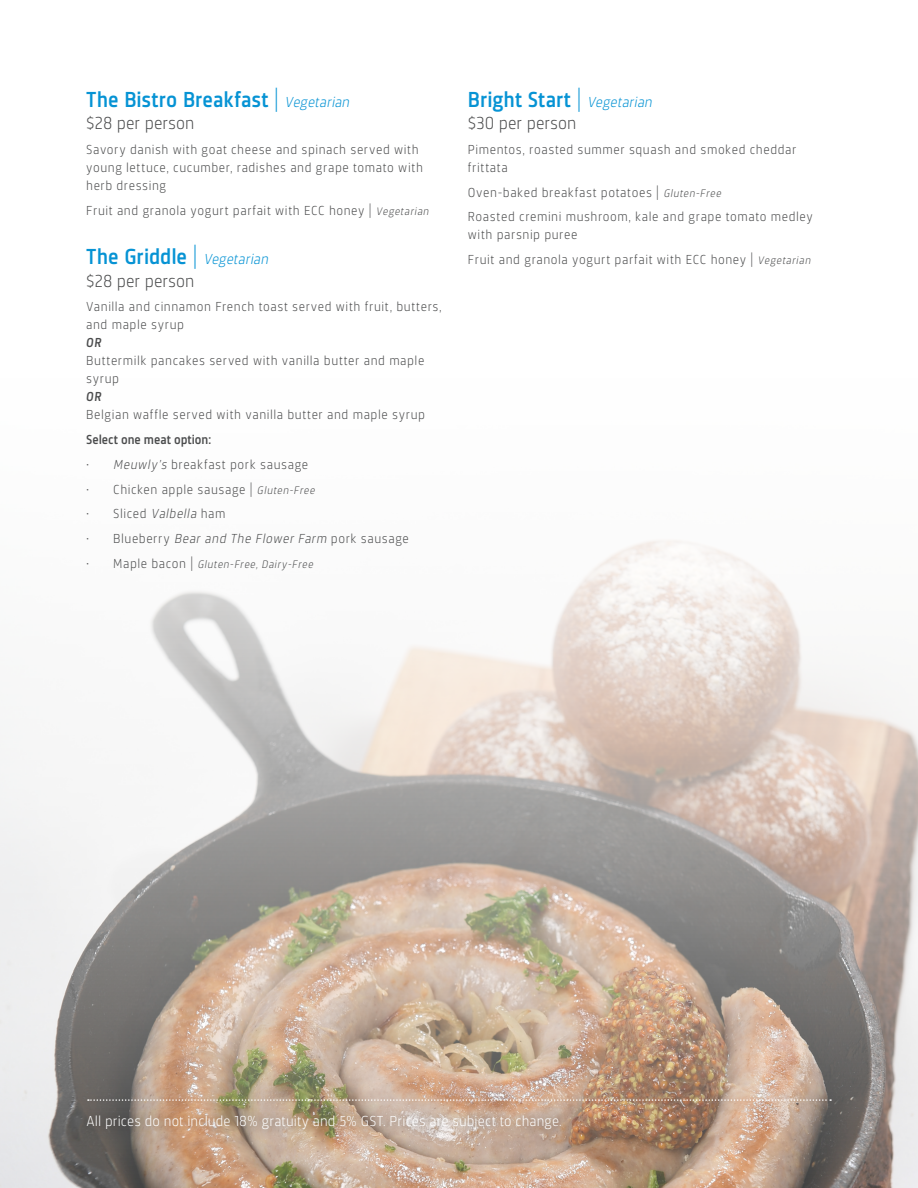
<style>
.page{position:relative;width:918px;height:1188px;background:#fff}
.page>*{position:absolute;margin:0;border:0;box-sizing:border-box;transform-origin:0 0}
.Body{font:500 22.5px "Sinews Sans Pro";color:#0693d4}
.Body-2{font:300 18px "Sinews Sans Pro";color:#4b4c4d}
.t1{font:300 15px "Sinews Sans Pro";letter-spacing:.005em;color:#fff}
.Body-3{font:300 13.5px/18px "Sinews Sans Pro";letter-spacing:.04em;color:#4b4c4d}
.Body-4{font:500 13.5px "Sinews Sans Pro";letter-spacing:-.005em;color:#4b4c4d}
.t2{font:italic 300 11.25px "Sinews Sans Pro";color:#4b4c4d}
.s1{font-weight:300}
.s2{font-weight:300;font-style:italic;font-size:15px}
.s3{font-style:italic;font-size:11.25px}
.s4{font-weight:500;font-style:italic}
.s5{font-style:italic}
.s6{font-style:normal;font-size:13.5px}
</style>
<div class="page">
<img style="left:0;top:540px;width:918px;height:648px">
<div style="left:77px;top:1087px;width:764px;height:26px;background:#231f20;opacity:.75"></div>
<svg style="left:88px;top:1099px;width:743px;height:2px"></svg>
<div style="left:75px;top:1103px;width:496px;height:38px;background:#231f20;opacity:.75"></div>
<p class="Body" style="left:86px;top:87px;width:268px">The Bistro Breakfast <span class="s1">|</span> <span class="s2">Vegetarian</span></p>
<p class="Body-2" style="left:86px;top:113px;width:110px">$28 per person</p>
<p class="Body-3" style="left:86px;top:140px;width:338px">Savory danish with goat cheese and spinach served with young lettuce, cucumber, radishes and grape tomato with herb dressing</p>
<p class="Body-3" style="left:86px;top:201px;width:346px">Fruit and granola yogurt parfait with ECC honey | <span class="s3">Vegetarian</span></p>
<p class="Body" style="left:86px;top:244px;width:186px">T h e G ri d d l e <span class="s1">|</span> <span class="s2">Vegetarian</span></p>
<p class="Body-2" style="left:86px;top:271px;width:110px">$28 per person</p>
<p class="Body-3" style="left:86px;top:298px;width:357px">Vanilla and cinnamon French toast served with fruit, butters, and maple syrup<br><span class="s4">OR<br></span>Buttermilk pancakes served with vanilla butter and maple syrup<br><span class="s4">OR<br></span>Belgian waffle served with vanilla butter and maple syrup</p>
<p class="Body-4" style="left:86px;top:432px;width:126px">Select one meat option:</p>
<p class="Body-3" style="left:86px;top:455px;width:224px">• <span class="s5">Meuwly’s</span> breakfast pork sausage</p>
<p class="Body-3" style="left:86px;top:480px;width:232px">• Chicken apple sausage | <span class="s3">Gluten-Free</span></p>
<p class="Body-3" style="left:86px;top:505px;width:141px">• Sliced <span class="s5">Valbella</span> ham</p>
<p class="Body-3" style="left:86px;top:530px;width:324px">• Blueberry <span class="s5">Bear and The Flower Farm</span> pork sausage</p>
<p class="t2" style="left:86px;top:558px;width:231px"><span class="s6">• M a p l e b a c o n |</span> Gluten-Free, Dairy-Free</p>
<p class="Body" style="left:468px;top:87px;width:188px">Bright Start <span class="s1">|</span> <span class="s2">Vegetarian</span></p>
<p class="Body-2" style="left:468px;top:113px;width:110px">$30 per person</p>
<p class="Body-3" style="left:468px;top:140px;width:330px">Pimentos, roasted summer squash and smoked cheddar frittata</p>
<p class="Body-3" style="left:468px;top:183px;width:257px">Oven-baked breakfast potatoes | <span class="s3">Gluten-Free</span></p>
<p class="Body-3" style="left:468px;top:208px;width:346px">Roasted cremini mushroom, kale and grape tomato medley with parsnip puree</p>
<p class="Body-3" style="left:468px;top:251px;width:346px">Fruit and granola yogurt parfait with ECC honey | <span class="s3">Vegetarian</span></p>
<p class="t1" style="left:86px;top:1113px;width:477px">All prices do not include 18% gratuity and 5% GST. Prices are subject to change.</p>
</div>
